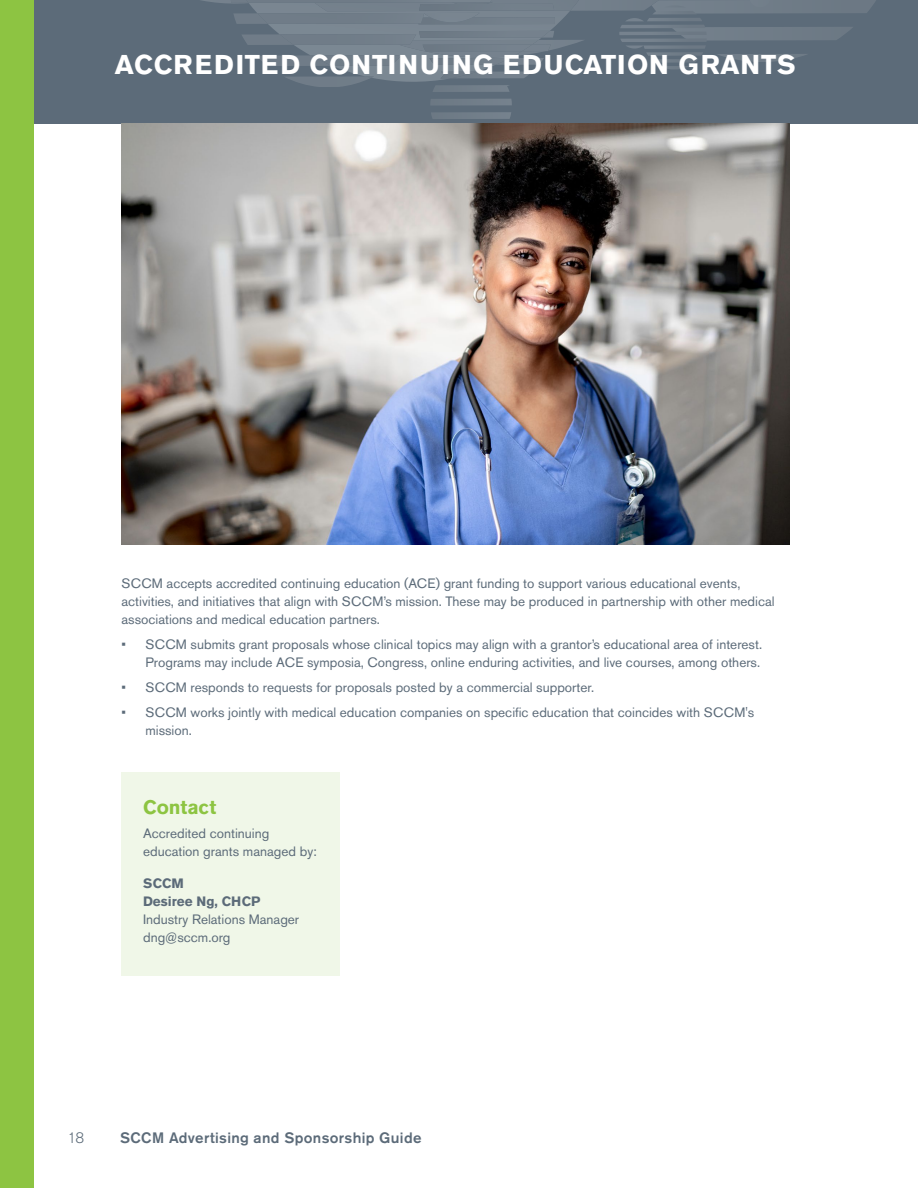
<style>
.page{position:relative;width:918px;height:1188px;background:#fff}
.page>*{position:absolute;margin:0;border:0;box-sizing:border-box;transform-origin:0 0}
.t1{font:700 27px "Akzidenz Grotesk BE";letter-spacing:.03em;color:#fff}
.t2{font:700 19.5px "Akzidenz Grotesk BE";letter-spacing:-.005em;color:#8dc442}
.t3{font:500 15px "Akzidenz Grotesk BE";letter-spacing:.02em;color:#5c6b79}
.t4{font:300 15px "Akzidenz Grotesk BE";color:#5c6b79}
.t5{font:13.5px/18px "Akzidenz Grotesk BE";color:#5c6b79}
.t6{font:700 13.5px/18px "Akzidenz Grotesk BE";color:#5c6b79}
</style>
<div class="page">
<div style="left:122px;top:772px;width:218px;height:204px;background:#f0f7e8"></div>
<div style="left:0;top:0;width:918px;height:123px;background:#5c6b79"></div>
<svg style="left:201px;top:0;width:675px;height:119px"></svg>
<img style="left:204px;top:0;width:9px;height:3px">
<img style="left:213px;top:0;width:398px;height:11px">
<img style="left:498px;top:0;width:57px;height:78px">
<img style="left:231px;top:0;width:267px;height:78px">
<img style="left:122px;top:123px;width:668px;height:421px">
<div style="left:0;top:0;width:33px;height:1188px;background:#8dc442"></div>
<h1 class="t1" style="left:115px;top:49px;width:682px">ACCREDITED CONTINUING EDUCATION GRANTS</h1>
<p class="t5" style="left:122px;top:575px;width:655px">SCCM accepts accredited continuing education (ACE) grant funding to support various educational events, activities, and initiatives that align with SCCM’s mission. These may be produced in partnership with other medical associations and medical education partners.</p>
<p class="t5" style="left:122px;top:635px;width:642px;text-align:right">• SCCM submits grant proposals whose clinical topics may align with a grantor’s educational area of interest.<br>Programs may include ACE symposia, Congress, online enduring activities, and live courses, among others.</p>
<p class="t5" style="left:122px;top:678px;width:474px">• SCCM responds to requests for proposals posted by a commercial supporter.</p>
<p class="t5" style="left:146px;top:703px;width:610px;text-indent:-24px">• SCCM works jointly with medical education companies on specific education that coincides with SCCM's mission.</p>
<h2 class="t2" style="left:143px;top:795px;width:75px">Contact</h2>
<p class="t5" style="left:143px;top:825px;width:175px">Accredited continuing education grants managed by:</p>
<p class="t6" style="left:143px;top:874px;width:119px">SCCM<br>Desiree Ng, CHCP</p>
<p class="t5" style="left:143px;top:910px;width:158px">Industry Relations Manager dng@sccm.org</p>
<p class="t4" style="left:68px;top:1129px;width:18px">18</p>
<p class="t3" style="left:120px;top:1129px;width:303px">SCCM Advertising and Sponsorship Guide</p>
</div>
